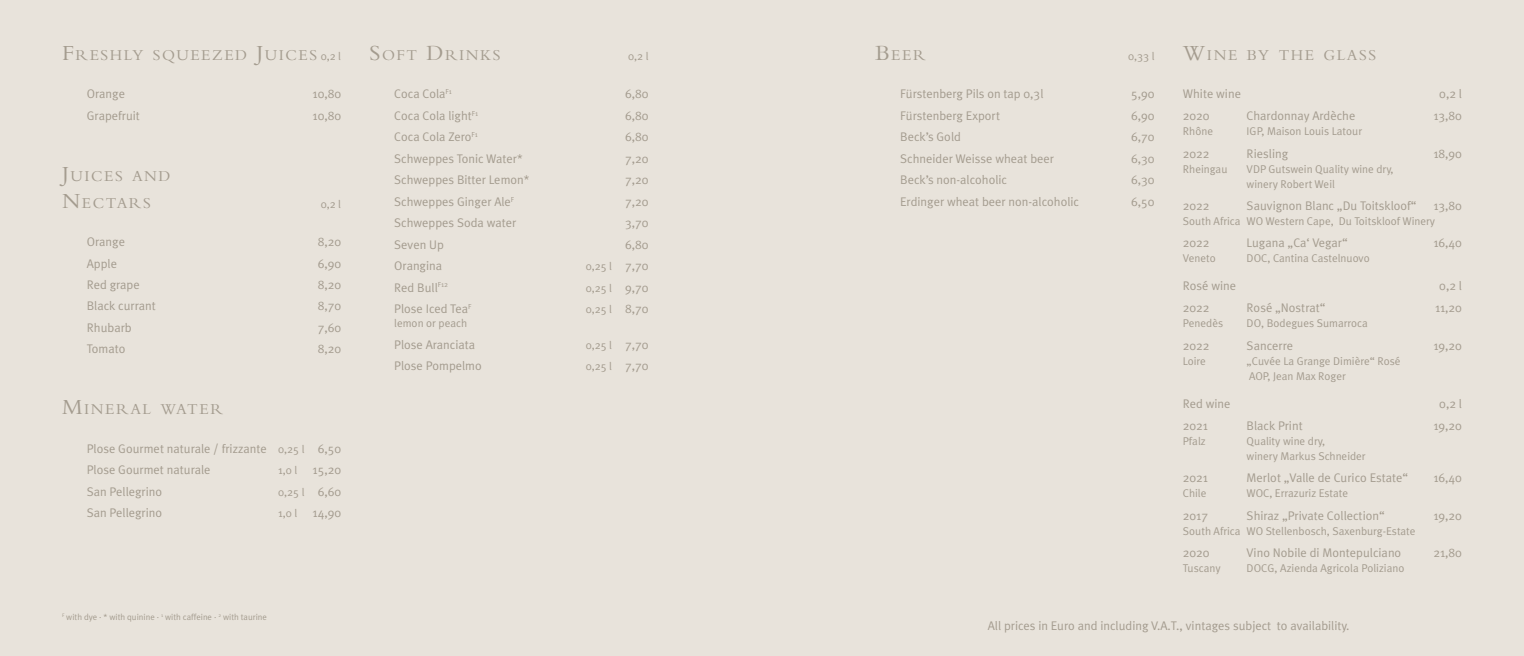
<style>
.page{position:relative;width:1524px;height:656px;background:#fff}
.page>*{position:absolute;margin:0;border:0;box-sizing:border-box;transform-origin:0 0}
.t1{font:15.75px/27px "Bembo";letter-spacing:.095em;color:#a49c8f}
.t2{font:12.5px/21.5px "Meta Plus Normal";color:#a49c8f}
.t3{font:11.25px/15px "Meta Plus Normal";color:#a49c8f}
.t4{font:8.75px "Meta Plus Normal";color:#a49c8f}
.s1{font-size:22.5px}
.s2{font-family:"Meta Plus Normal";font-size:11.25px}
.s3{font-size:11.25px}
.s4{font-size:12.5px}
</style>
<div class="page">
<div style="left:0;top:0;width:762px;height:656px;background:#e8e3db"></div>
<div style="left:762px;top:0;width:762px;height:656px;background:#e8e3db"></div>
<p class="t1" style="left:62px;top:41px;width:281px"><span class="s1">F</span>RESHLY SQUEEZED <span class="s1">J</span>UICES <span class="s2">0,2 l</span></p>
<p class="t2" style="left:87px;top:83px;width:40px">Orange</p>
<p class="t2" style="left:313px;top:83px;width:30px">10,80</p>
<p class="t2" style="left:87px;top:104px;width:55px">Grapefruit</p>
<p class="t2" style="left:313px;top:104px;width:30px">10,80</p>
<p class="t1" style="left:62px;top:162px;width:109px"><span class="s1">J</span>UICES AND<br><span class="s1">N</span>ECTARS</p>
<p class="t3" style="left:321px;top:196px;width:22px">0,2 l</p>
<p class="t2" style="left:87px;top:231px;width:40px">Orange</p>
<p class="t2" style="left:318px;top:231px;width:25px">8,20</p>
<p class="t2" style="left:87px;top:252px;width:32px">Apple</p>
<p class="t2" style="left:318px;top:252px;width:25px">6,90</p>
<p class="t2" style="left:87px;top:274px;width:54px">Red grape</p>
<p class="t2" style="left:318px;top:274px;width:25px">8,20</p>
<p class="t2" style="left:87px;top:295px;width:70px">Black currant</p>
<p class="t2" style="left:318px;top:295px;width:25px">8,70</p>
<p class="t2" style="left:87px;top:316px;width:46px">Rhubarb</p>
<p class="t2" style="left:318px;top:316px;width:25px">7,60</p>
<p class="t2" style="left:87px;top:338px;width:40px">Tomato</p>
<p class="t2" style="left:318px;top:338px;width:25px">8,20</p>
<p class="t1" style="left:62px;top:395px;width:162px"><span class="s1">M</span>INERAL WATER</p>
<p class="t2" style="left:87px;top:437px;width:256px">Plose Gourmet naturale / frizzante <span class="s3">0,25 l</span> 6,50<br>Plose Gourmet naturale</p>
<p class="t2" style="left:278px;top:459px;width:64px"><span class="s3">1,0 l</span> 15,20</p>
<p class="t2" style="left:87px;top:480px;width:77px">San Pellegrino</p>
<p class="t3" style="left:278px;top:484px;width:64px">0,25 l <span class="s4">6,60</span></p>
<p class="t2" style="left:87px;top:501px;width:77px">San Pellegrino</p>
<p class="t2" style="left:278px;top:501px;width:64px"><span class="s3">1,0 l</span> 14,90</p>
<p class="t1" style="left:369px;top:41px;width:133px"><span class="s1">S</span>OFT <span class="s1">D</span>RINKS</p>
<p class="t3" style="left:628px;top:48px;width:22px">0,2 l</p>
<p class="t2" style="left:394px;top:83px;width:59px">Coca Cola<sup>F1</sup></p>
<p class="t2" style="left:625px;top:83px;width:25px">6,80</p>
<p class="t2" style="left:394px;top:104px;width:85px">Coca Cola light<sup>F1</sup></p>
<p class="t2" style="left:625px;top:104px;width:25px">6,80</p>
<p class="t2" style="left:394px;top:126px;width:85px">Coca Cola Zero<sup>F1</sup></p>
<p class="t2" style="left:625px;top:126px;width:25px">6,80</p>
<p class="t2" style="left:394px;top:147px;width:130px">Schweppes Tonic Water*</p>
<p class="t2" style="left:625px;top:147px;width:25px">7,20</p>
<p class="t2" style="left:394px;top:169px;width:137px">Schweppes Bitter Lemon*</p>
<p class="t2" style="left:625px;top:169px;width:25px">7,20</p>
<p class="t2" style="left:394px;top:190px;width:121px">Schweppes Ginger Ale<sup>F</sup></p>
<p class="t2" style="left:625px;top:190px;width:25px">7,20</p>
<p class="t2" style="left:394px;top:212px;width:124px">Schweppes Soda water</p>
<p class="t2" style="left:625px;top:212px;width:25px">3,70</p>
<p class="t2" style="left:394px;top:233px;width:51px">Seven Up</p>
<p class="t2" style="left:625px;top:233px;width:25px">6,80</p>
<p class="t2" style="left:394px;top:255px;width:49px">Orangina</p>
<p class="t3" style="left:586px;top:258px;width:64px">0,25 l <span class="s4">7,70</span></p>
<p class="t2" style="left:394px;top:276px;width:55px">Red Bull<sup>F12</sup></p>
<p class="t3" style="left:586px;top:280px;width:64px">0,25 l <span class="s4">9,70</span></p>
<p class="t2" style="left:394px;top:298px;width:79px">Plose Iced Tea<sup>F</sup></p>
<p class="t3" style="left:586px;top:301px;width:64px">0,25 l <span class="s4">8,70</span></p>
<p class="t3" style="left:394px;top:316px;width:74px">lemon or peach</p>
<p class="t2" style="left:394px;top:333px;width:82px">Plose Aranciata</p>
<p class="t3" style="left:586px;top:337px;width:64px">0,25 l <span class="s4">7,70</span></p>
<p class="t2" style="left:394px;top:355px;width:89px">Plose Pompelmo</p>
<p class="t3" style="left:586px;top:359px;width:64px">0,25 l <span class="s4">7,70</span></p>
<p class="t4" style="left:62px;top:612px;width:206px"><sup>F</sup> with dye · * with quinine · <sup>1</sup> with caffeine · <sup>2</sup> with taurine</p>
<p class="t1" style="left:875px;top:41px;width:52px"><span class="s1">B</span>EER</p>
<p class="t3" style="left:1128px;top:48px;width:28px">0,33 l</p>
<p class="t2" style="left:900px;top:83px;width:145px">Fürstenberg Pils on tap 0,3l</p>
<p class="t2" style="left:1131px;top:83px;width:25px">5,90</p>
<p class="t2" style="left:900px;top:104px;width:101px">Fürstenberg Export</p>
<p class="t2" style="left:1131px;top:104px;width:25px">6,90</p>
<p class="t2" style="left:900px;top:126px;width:62px">Beck’s Gold</p>
<p class="t2" style="left:1131px;top:126px;width:25px">6,70</p>
<p class="t2" style="left:900px;top:147px;width:155px">Schneider Weisse wheat beer</p>
<p class="t2" style="left:1131px;top:147px;width:25px">6,30</p>
<p class="t2" style="left:900px;top:169px;width:108px">Beck’s non-alcoholic</p>
<p class="t2" style="left:1131px;top:169px;width:25px">6,30</p>
<p class="t2" style="left:900px;top:190px;width:180px">Erdinger wheat beer non-alcoholic</p>
<p class="t2" style="left:1131px;top:190px;width:25px">6,50</p>
<p class="t1" style="left:1183px;top:41px;width:195px"><span class="s1">W</span>INE BY THE GLASS</p>
<p class="t2" style="left:1183px;top:83px;width:60px">White wine</p>
<p class="t2" style="left:1439px;top:83px;width:24px">0,2 l</p>
<p class="t2" style="left:1183px;top:105px;width:28px">2020</p>
<p class="t2" style="left:1246px;top:105px;width:110px">Chardonnay Ardèche</p>
<p class="t2" style="left:1433px;top:105px;width:30px">13,80</p>
<p class="t3" style="left:1183px;top:124px;width:32px">Rhône</p>
<p class="t3" style="left:1246px;top:124px;width:117px">IGP, Maison Louis Latour</p>
<p class="t2" style="left:1183px;top:142px;width:28px">2022</p>
<p class="t2" style="left:1246px;top:142px;width:43px">Riesling</p>
<p class="t2" style="left:1433px;top:142px;width:30px">18,90</p>
<p class="t3" style="left:1183px;top:161px;width:46px">Rheingau</p>
<p class="t3" style="left:1246px;top:161px;width:148px">VDP Gutswein Quality wine dry, winery Robert Weil</p>
<p class="t2" style="left:1183px;top:194px;width:28px">2022</p>
<p class="t2" style="left:1246px;top:194px;width:171px">Sauvignon Blanc „Du Toitskloof“</p>
<p class="t2" style="left:1433px;top:194px;width:30px">13,80</p>
<p class="t3" style="left:1183px;top:213px;width:254px">South Africa WO Western Cape, Du Toitskloof Winery</p>
<p class="t2" style="left:1183px;top:231px;width:28px">2022</p>
<p class="t2" style="left:1246px;top:231px;width:103px">Lugana „Ca‘ Vegar“</p>
<p class="t2" style="left:1433px;top:231px;width:30px">16,40</p>
<p class="t3" style="left:1183px;top:250px;width:34px">Veneto</p>
<p class="t3" style="left:1246px;top:250px;width:125px">DOC, Cantina Castelnuovo</p>
<p class="t2" style="left:1183px;top:275px;width:55px">Rosé wine</p>
<p class="t2" style="left:1439px;top:275px;width:24px">0,2 l</p>
<p class="t2" style="left:1183px;top:297px;width:28px">2022</p>
<p class="t2" style="left:1246px;top:297px;width:80px">Rosé „Nostrat“</p>
<p class="t2" style="left:1435px;top:297px;width:28px">11,20</p>
<p class="t3" style="left:1183px;top:316px;width:42px">Penedès</p>
<p class="t3" style="left:1246px;top:316px;width:123px">DO, Bodegues Sumarroca</p>
<p class="t2" style="left:1183px;top:334px;width:28px">2022</p>
<p class="t2" style="left:1246px;top:334px;width:48px">Sancerre</p>
<p class="t2" style="left:1433px;top:334px;width:30px">19,20</p>
<p class="t3" style="left:1183px;top:353px;width:25px">Loire</p>
<p class="t3" style="left:1246px;top:353px;width:155px">„Cuvée La Grange Dimière“ Rosé<br>AOP, Jean Max Roger</p>
<p class="t2" style="left:1183px;top:393px;width:49px">Red wine</p>
<p class="t2" style="left:1439px;top:393px;width:24px">0,2 l</p>
<p class="t2" style="left:1183px;top:415px;width:27px">2021</p>
<p class="t2" style="left:1246px;top:415px;width:58px">Black Print</p>
<p class="t2" style="left:1433px;top:415px;width:30px">19,20</p>
<p class="t3" style="left:1183px;top:433px;width:24px">Pfalz</p>
<p class="t3" style="left:1246px;top:433px;width:121px">Quality wine dry,<br>winery Markus Schneider</p>
<p class="t2" style="left:1183px;top:467px;width:27px">2021</p>
<p class="t2" style="left:1246px;top:467px;width:163px">Merlot „Valle de Curico Estate“</p>
<p class="t2" style="left:1433px;top:467px;width:30px">16,40</p>
<p class="t3" style="left:1183px;top:486px;width:25px">Chile</p>
<p class="t3" style="left:1246px;top:486px;width:103px">WOC, Errazuriz Estate</p>
<p class="t2" style="left:1183px;top:504px;width:27px">2017</p>
<p class="t2" style="left:1246px;top:504px;width:140px">Shiraz „Private Collection“</p>
<p class="t2" style="left:1433px;top:504px;width:30px">19,20</p>
<p class="t3" style="left:1183px;top:523px;width:234px">South Africa WO Stellenbosch, Saxenburg-Estate</p>
<p class="t2" style="left:1183px;top:541px;width:28px">2020</p>
<p class="t2" style="left:1246px;top:541px;width:156px">Vino Nobile di Montepulciano</p>
<p class="t2" style="left:1433px;top:541px;width:30px">21,80</p>
<p class="t3" style="left:1183px;top:560px;width:39px">Tuscany</p>
<p class="t3" style="left:1246px;top:560px;width:159px">DOCG, Azienda Agricola Poliziano</p>
<p class="t2" style="left:988px;top:615px;width:363px">All prices in Euro and including V.A.T., vintages subject to availability.</p>
</div>
